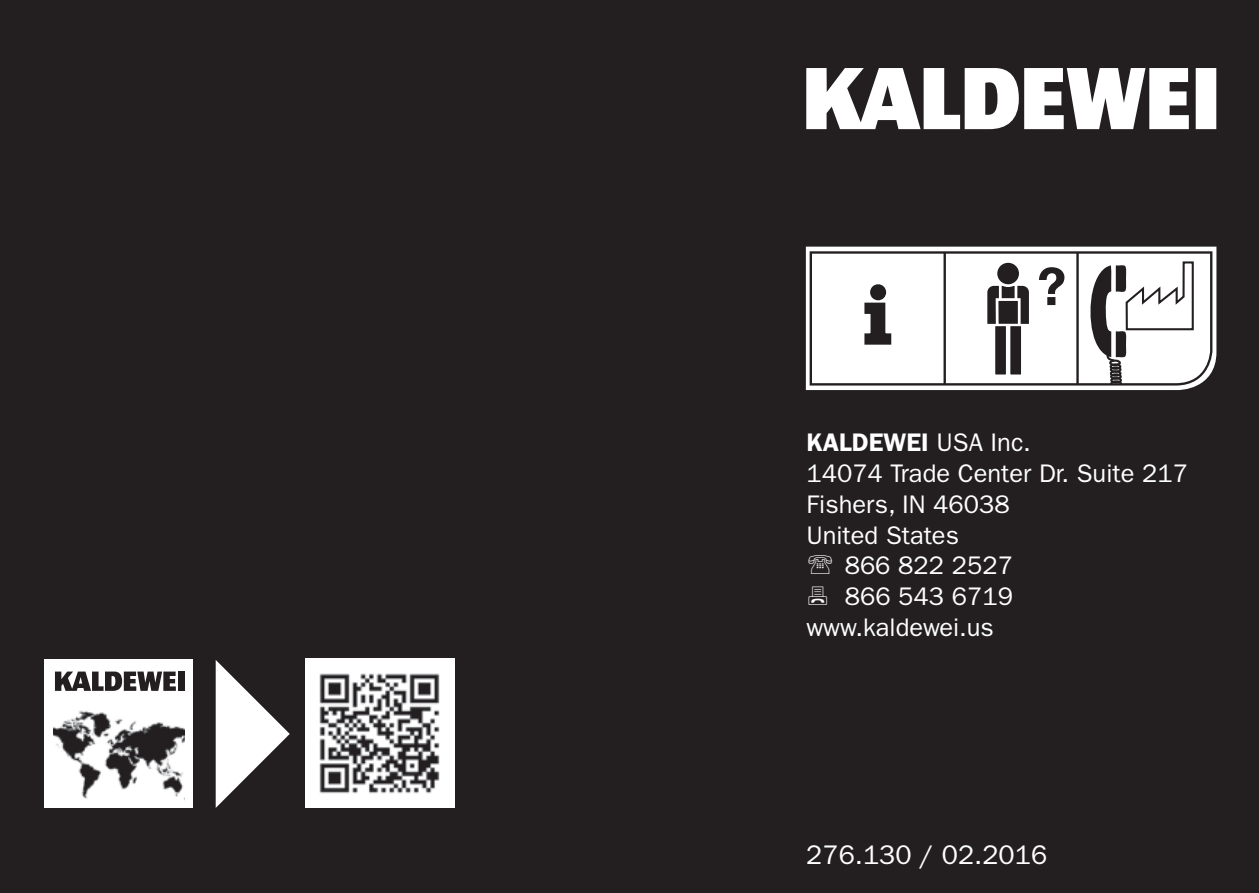
<style>
.page{position:relative;width:1259px;height:893px;background:#231f20}
.page>*{position:absolute;margin:0;border:0;box-sizing:border-box;transform-origin:0 0}
.t1{font:700 84.6px "Rockwell";color:#231f20}
.t2{font:700 51.9px "Helvetica Neue LT Pro";color:#231f20}
.t3{font:27px "ITC Franklin Gothic Std";color:#fff}
.t4{font:25.5px "ITC Franklin Gothic Std";color:#fff}
.t5{font:600 25.5px "ITC Franklin Gothic Std";color:#fff}
.s1{font-weight:400}
</style>
<div class="page">
<svg style="left:806px;top:68px;width:410px;height:61px"></svg>
<svg style="left:216px;top:660px;width:74px;height:148px"></svg>
<div style="left:45px;top:660px;width:148px;height:148px;background:#fff"></div>
<img style="left:53px;top:710px;width:132px;height:91px">
<div style="left:178px;top:672px;width:6px;height:19px;background:#231f20"></div>
<svg style="left:55px;top:672px;width:121px;height:19px"></svg>
<img style="left:305px;top:658px;width:149px;height:149px">
<svg style="left:805px;top:246px;width:412px;height:145px;background:#d1d0d0"></svg>
<svg style="left:809px;top:251px;width:403px;height:135px;background:#e7e6e7"></svg>
<div style="left:823px;top:265px;width:108px;height:108px;background:#fff"></div>
<div style="left:819px;top:261px;width:116px;height:116px;border:8px solid #fff"></div>
<svg style="left:864px;top:284px;width:28px;height:61px"></svg>
<div style="left:1109px;top:360px;width:12px;height:6px;border:2px solid #231f20;border-radius:50%"></div>
<div style="left:1109px;top:363px;width:12px;height:7px;border:2px solid #231f20;border-radius:50%"></div>
<div style="left:1109px;top:366px;width:12px;height:7px;border:2px solid #231f20;border-radius:50%"></div>
<div style="left:1109px;top:370px;width:12px;height:7px;border:2px solid #231f20;border-radius:50%"></div>
<div style="left:1110px;top:373px;width:11px;height:7px;border:2px solid #231f20;border-radius:50%"></div>
<div style="left:1110px;top:377px;width:12px;height:6px;border:2px solid #231f20;border-radius:50%"></div>
<svg style="left:1086px;top:260px;width:113px;height:103px"></svg>
<hr style="left:943px;top:252px;width:3px;height:133px;background:#231f20">
<hr style="left:1076px;top:252px;width:2px;height:133px;background:#231f20">
<svg style="left:1109px;top:379px;width:14px;height:6px"></svg>
<svg style="left:983px;top:281px;width:50px;height:47px"></svg>
<hr style="left:1014px;top:281px;width:3px;height:19px;background:#fff">
<div style="left:996px;top:261px;width:24px;height:25px;background:#231f20;border-radius:50%"></div>
<div style="left:994px;top:260px;width:27px;height:27px;border:3px solid #fff;border-radius:50%"></div>
<div style="left:994px;top:325px;width:13px;height:50px;background:#231f20"></div>
<div style="left:993px;top:324px;width:14px;height:52px;border:2px solid #fff"></div>
<div style="left:1009px;top:325px;width:13px;height:50px;background:#231f20"></div>
<div style="left:1008px;top:324px;width:15px;height:52px;border:2px solid #fff"></div>
<h1 class="t1" style="left:862px;top:286px;width:31px">i</h1>
<h2 class="t2" style="left:1037px;top:257px;width:30px">?</h2>
<p class="t5" style="left:806px;top:433px;width:226px">KALDEWEI <span class="s1">USA Inc.</span></p>
<p class="t4" style="left:806px;top:464px;width:383px">14074 Trade Center Dr. Suite 217</p>
<p class="t4" style="left:806px;top:495px;width:205px">Fishers, IN 46038</p>
<p class="t4" style="left:806px;top:525px;width:154px">United States</p>
<p class="t4" style="left:844px;top:556px;width:170px">866 822 2527</p>
<p class="t4" style="left:844px;top:587px;width:170px">866 543 6719</p>
<p class="t4" style="left:806px;top:618px;width:189px">www.kaldewei.us</p>
<p class="t3" style="left:806px;top:845px;width:242px">276.130 / 02.2016</p>
</div>
